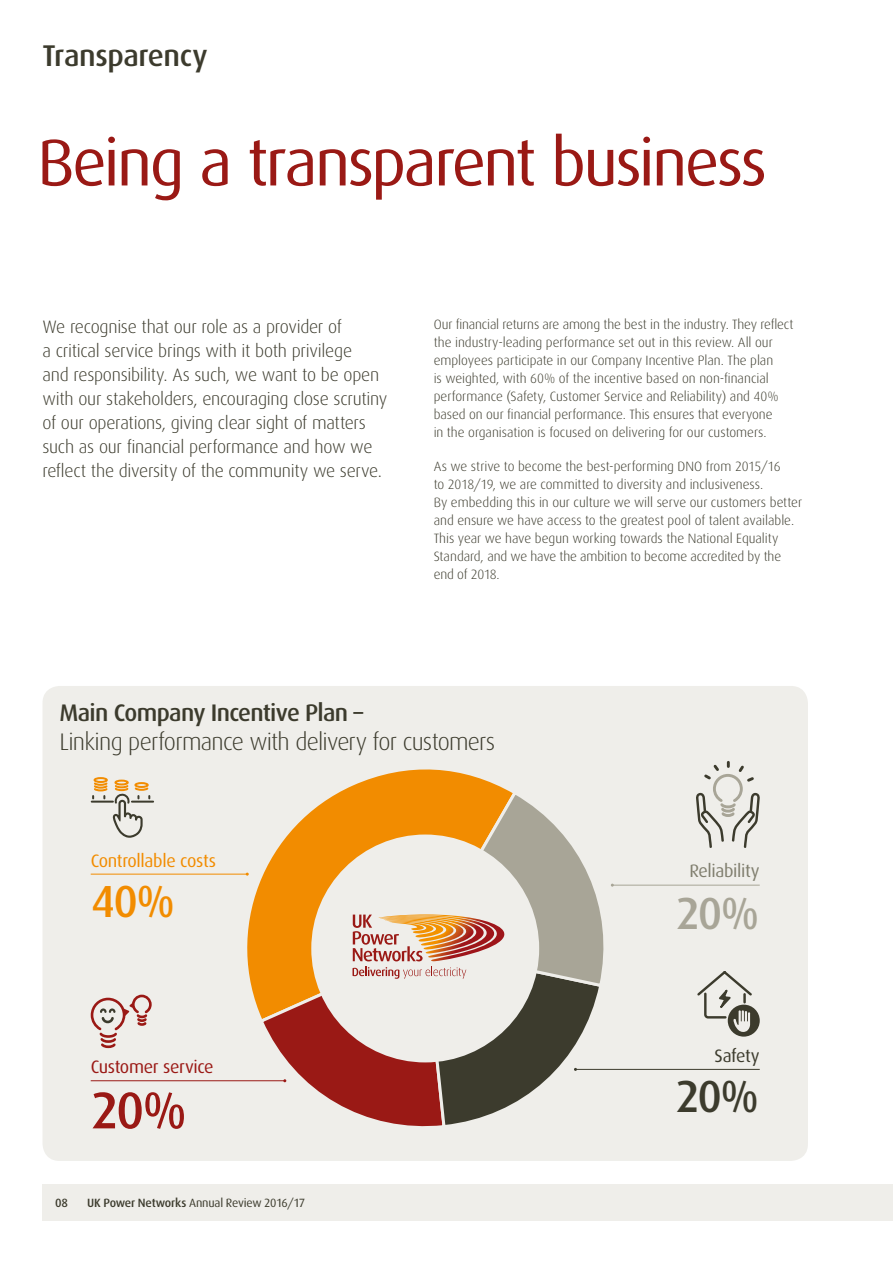
<style>
.page{position:relative;width:893px;height:1263px;background:#fff}
.page>*{position:absolute;margin:0;border:0;box-sizing:border-box;transform-origin:0 0}
.t1{font:66px "Dax";letter-spacing:-.04em;color:#9a1915}
.t2{font:500 51.75px "Dax";color:#9a1915}
.t3{font:500 45px "Dax";color:#f28c00}
.t4{font:500 45px "Dax";color:#3c3b2d}
.t5{font:500 45px "Dax";color:#a8a597}
.t6{font:500 30px "Dax";letter-spacing:-.015em;color:#3c3b2d}
.t7{font:300 24px "Dax";letter-spacing:-.03em;color:#3c3b2d}
.t8{font:500 24px "Dax";letter-spacing:-.03em;color:#3c3b2d}
.t9{font:300 18px/24px "Dax";letter-spacing:-.015em;color:#3c3b2d}
.t10{font:18px "Dax";letter-spacing:-.02em;color:#f28c00}
.t11{font:18px "Dax";letter-spacing:-.02em;color:#9a1915}
.t12{font:18px "Dax";letter-spacing:-.02em;color:#807e6e}
.t13{font:18px "Dax";letter-spacing:-.025em;color:#3c3b2d}
.t14{font:300 13.5px/18px "Dax";letter-spacing:-.005em;color:#3c3b2d}
.t15{font:12px "Dax";letter-spacing:-.02em;color:#3c3b2d}
.t16{font:500 12px "Dax";color:#3c3b2d}
.s1{font-weight:500}
</style>
<div class="page">
<div style="left:43px;top:686px;width:765px;height:475px;background:#efeeea;border-radius:17px"></div>
<svg style="left:221px;top:769px;width:282px;height:237px"></svg>
<hr style="left:91px;top:874px;width:156px;height:1px;background:#f28c00">
<svg style="left:90px;top:777px;width:64px;height:61px"></svg>
<hr style="left:575px;top:1069px;width:185px;height:1px;background:#3c3b2d">
<svg style="left:697px;top:971px;width:63px;height:66px"></svg>
<hr style="left:91px;top:1080px;width:194px;height:1px;background:#9a1915">
<svg style="left:90px;top:994px;width:62px;height:55px"></svg>
<hr style="left:612px;top:885px;width:148px;height:1px;background:#a8a597">
<svg style="left:257px;top:788px;width:360px;height:339px"></svg>
<svg style="left:696px;top:761px;width:64px;height:87px"></svg>
<div style="left:43px;top:1184px;width:850px;height:36px;background:#efeeea"></div>
<h3 class="t6" style="left:43px;top:38px;width:167px">Transparency</h3>
<h1 class="t1" style="left:37px;top:126px;width:731px">Being a transparent business</h1>
<p class="t9" style="left:43px;top:315px;width:346px">We recognise that our role as a provider of<br>a critical service brings with it both privilege<br>and responsibility. As such, we want to be open with our stakeholders, encouraging close scrutiny of our operations, giving clear sight of matters such as our financial performance and how we reflect the diversity of the community we serve.</p>
<p class="t14" style="left:434px;top:315px;width:361px">Our financial returns are among the best in the industry. They reflect the industry-leading performance set out in this review. All our employees participate in our Company Incentive Plan. The plan<br>is weighted, with 60% of the incentive based on non-financial performance (Safety, Customer Service and Reliability) and 40% based on our financial performance. This ensures that everyone<br>in the organisation is focused on delivering for our customers.</p>
<p class="t14" style="left:434px;top:458px;width:370px">As we strive to become the best-performing DNO from 2015/16<br>to 2018/19, we are committed to diversity and inclusiveness.<br>By embedding this in our culture we will serve our customers better and ensure we have access to the greatest pool of talent available.<br>This year we have begun working towards the National Equality Standard, and we have the ambition to become accredited by the end of 2018.</p>
<h3 class="t8" style="left:60px;top:700px;width:305px">Main Company Incentive Plan –</h3>
<h3 class="t7" style="left:60px;top:728px;width:437px">Linking performance with delivery for customers</h3>
<h3 class="t10" style="left:91px;top:850px;width:127px">Controllable costs</h3>
<h3 class="t3" style="left:91px;top:876px;width:86px">40%</h3>
<h3 class="t11" style="left:91px;top:1056px;width:124px">Customer service</h3>
<h2 class="t2" style="left:91px;top:1081px;width:98px">20%</h2>
<p class="t16" style="left:55px;top:1196px;width:14px">08</p>
<p class="t15" style="left:87px;top:1196px;width:220px"><span class="s1">UK Power Networks</span> Annual Review 2016/17</p>
<h3 class="t12" style="left:689px;top:861px;width:72px">Reliability</h3>
<h3 class="t5" style="left:676px;top:888px;width:85px">20%</h3>
<h3 class="t13" style="left:715px;top:1046px;width:47px">Safety</h3>
<h3 class="t4" style="left:675px;top:1071px;width:85px">20%</h3>
</div>
